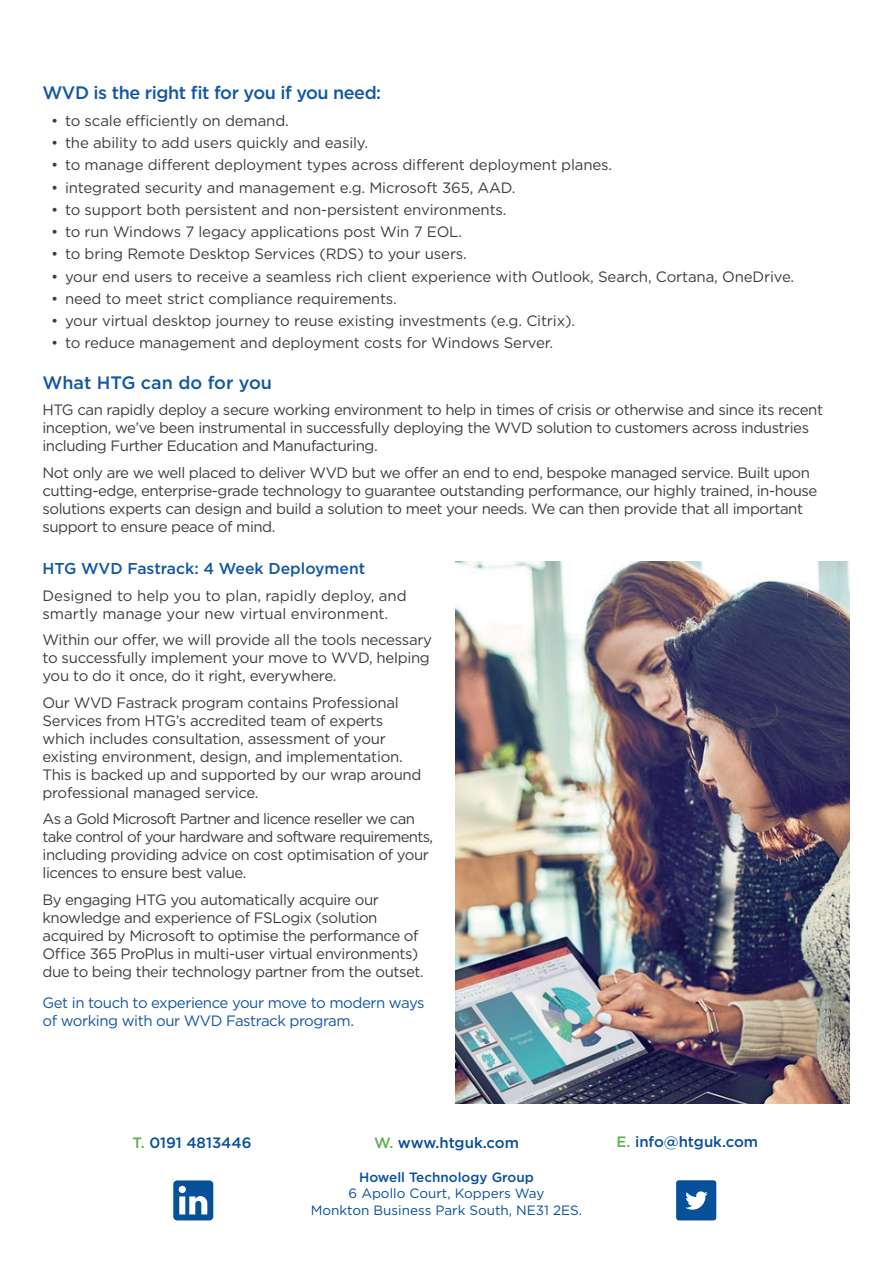
<style>
.page{position:relative;width:893px;height:1263px;background:#fff}
.page>*{position:absolute;margin:0;border:0;box-sizing:border-box;transform-origin:0 0}
.t1{font:500 18px "Gotham";letter-spacing:-.025em;color:#1357a3}
.t2{font:500 18px "Gotham";color:#1357a3}
.t3{font:500 15.75px "Gotham";color:#1357a3}
.t4{font:15px/18px "Gotham";letter-spacing:-.03em;color:#3e3e3f}
.t5{font:15px "Gotham";letter-spacing:-.01em;color:#3e3e3f}
.t6{font:15px/18px "Gotham";color:#3e3e3f}
.t7{font:15px/18px "Gotham";letter-spacing:-.03em;color:#1357a3}
.t8{font:500 15px "Gotham";color:#084f9b}
.t9{font:13.5px/16.2px "Gotham";color:#084f9b;text-align:center}
.t10{font:500 13.5px "Gotham";color:#084f9b}
.s1{color:#5db150}
</style>
<div class="page">
<img style="left:455px;top:561px;width:395px;height:543px">
<svg style="left:676px;top:1180px;width:40px;height:40px;background:#2f6daa"></svg>
<svg style="left:173px;top:1180px;width:40px;height:40px"></svg>
<p class="t1" style="left:43px;top:81px;width:340px">WVD is the right fit for you if you need:</p>
<p class="t5" style="left:51px;top:111px;width:239px">• to scale efficiently on demand.</p>
<p class="t5" style="left:51px;top:133px;width:319px">• the ability to add users quickly and easily.</p>
<p class="t5" style="left:51px;top:156px;width:563px">• to manage different deployment types across different deployment planes.</p>
<p class="t5" style="left:51px;top:178px;width:466px">• integrated security and management e.g. Microsoft 365, AAD.</p>
<p class="t5" style="left:51px;top:200px;width:457px">• to support both persistent and non-persistent environments.</p>
<p class="t5" style="left:51px;top:222px;width:413px">• to run Windows 7 legacy applications post Win 7 EOL.</p>
<p class="t5" style="left:51px;top:245px;width:417px">• to bring Remote Desktop Services (RDS) to your users.</p>
<p class="t5" style="left:51px;top:267px;width:745px">• your end users to receive a seamless rich client experience with Outlook, Search, Cortana, OneDrive.</p>
<p class="t5" style="left:51px;top:289px;width:347px">• need to meet strict compliance requirements.</p>
<p class="t5" style="left:51px;top:311px;width:526px">• your virtual desktop journey to reuse existing investments (e.g. Citrix).</p>
<p class="t5" style="left:51px;top:333px;width:504px">• to reduce management and deployment costs for Windows Server.</p>
<p class="t2" style="left:42px;top:371px;width:231px">What HTG can do for you</p>
<p class="t4" style="left:42px;top:401px;width:782px">HTG can rapidly deploy a secure working environment to help in times of crisis or otherwise and since its recent inception, we’ve been instrumental in successfully deploying the WVD solution to customers across industries including Further Education and Manufacturing.</p>
<p class="t4" style="left:42px;top:463px;width:776px">Not only are we well placed to deliver WVD but we offer an end to end, bespoke managed service. Built upon cutting-edge, enterprise-grade technology to guarantee outstanding performance, our highly trained, in-house solutions experts can design and build a solution to meet your needs. We can then provide that all important support to ensure peace of mind.</p>
<p class="t3" style="left:43px;top:558px;width:324px">HTG WVD Fastrack: 4 Week Deployment</p>
<p class="t6" style="left:43px;top:586px;width:366px">Designed to help you to plan, rapidly deploy, and smartly manage your new virtual environment.</p>
<p class="t4" style="left:43px;top:631px;width:391px">Within our offer, we will provide all the tools necessary to successfully implement your move to WVD, helping you to do it once, do it right, everywhere.</p>
<p class="t4" style="left:43px;top:693px;width:380px">Our WVD Fastrack program contains Professional Services from HTG’s accredited team of experts which includes consultation, assessment of your existing environment, design, and implementation.<br>This is backed up and supported by our wrap around professional managed service.</p>
<p class="t4" style="left:43px;top:810px;width:392px">As a Gold Microsoft Partner and licence reseller we can take control of your hardware and software requirements, including providing advice on cost optimisation of your licences to ensure best value.</p>
<p class="t4" style="left:43px;top:890px;width:383px">By engaging HTG you automatically acquire our knowledge and experience of FSLogix (solution acquired by Microsoft to optimise the performance of Office 365 ProPlus in multi-user virtual environments) due to being their technology partner from the outset.</p>
<p class="t7" style="left:43px;top:993px;width:384px">Get in touch to experience your move to modern ways of working with our WVD Fastrack program.</p>
<p class="t8" style="left:133px;top:1132px;width:120px"><span class="s1">T.</span> 0191 4813446</p>
<p class="t8" style="left:374px;top:1132px;width:146px"><span class="s1">W.</span> www.htguk.com</p>
<p class="t8" style="left:616px;top:1132px;width:143px"><span class="s1">E.</span> info@htguk.com</p>
<p class="t10" style="left:359px;top:1168px;width:176px">Howell Technology Group</p>
<p class="t9" style="left:311px;top:1185px;width:273px">6 Apollo Court, Koppers Way<br>Monkton Business Park South, NE31 2ES.</p>
</div>
